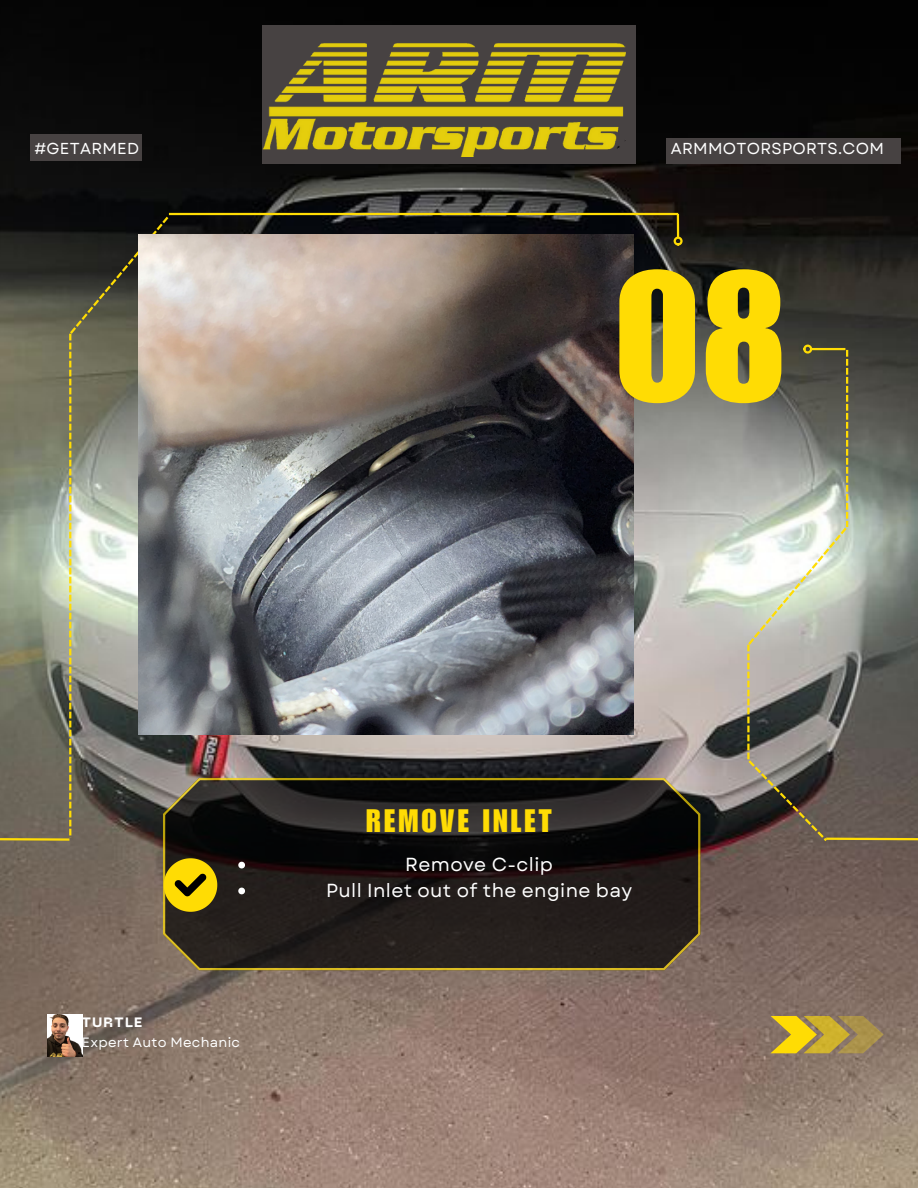
<style>
.page{position:relative;width:918px;height:1188px;background:#fff}
.page>*{position:absolute;margin:0;border:0;box-sizing:border-box;transform-origin:0 0}
.t1{font:180px "Impact LT Std";color:#ffdc04}
.t2{font:31.65px "Impact LT Std";letter-spacing:.1em;color:#ffdc04}
.t3{font:18.9px "Garet";letter-spacing:.02em;color:#fff}
.t4{font:15.9px "Garet";letter-spacing:.02em;color:#fff}
.t5{font:13.5px "Garet";letter-spacing:.02em;color:#fff}
.t6{font:800 13.5px "PP Neue Machina";letter-spacing:.1em;color:#fff}
</style>
<div class="page">
<img style="left:0;top:0;width:918px;height:1188px">
<svg style="left:163px;top:778px;width:537px;height:192px;background:#25201a"></svg>
<hr style="left:169px;top:213px;width:509px;height:2px;background:#ffdc04">
<hr style="left:812px;top:348px;width:33px;height:2px;background:#ffdc04">
<div style="left:803px;top:345px;width:9px;height:9px;border:2px solid #ffdc04;border-radius:50%"></div>
<svg style="left:0;top:217px;width:168px;height:625px;background:#797b6b"></svg>
<svg style="left:747px;top:350px;width:171px;height:492px;background:#828279"></svg>
<hr style="left:677px;top:214px;width:2px;height:23px;background:#ffdc04">
<div style="left:674px;top:237px;width:9px;height:9px;border:2px solid #ffdc04;border-radius:50%"></div>
<svg style="left:770px;top:1016px;width:114px;height:37px;background:#baa03d"></svg>
<svg style="left:164px;top:858px;width:53px;height:54px;background:#b89f08"></svg>
<img style="left:47px;top:1014px;width:35px;height:43px">
<div style="left:666px;top:138px;width:235px;height:26px;background:#474242"></div>
<div style="left:31px;top:134px;width:111px;height:27px;background:#474242"></div>
<div style="left:263px;top:25px;width:373px;height:139px;background:#474242"></div>
<img style="left:263px;top:43px;width:363px;height:114px">
<img style="left:138px;top:235px;width:495px;height:499px">
<svg style="left:238px;top:862px;width:7px;height:6px"></svg>
<svg style="left:238px;top:888px;width:7px;height:6px"></svg>
<p class="t4" style="left:34px;top:137px;width:106px">#GETARMED</p>
<p class="t4" style="left:671px;top:137px;width:215px">ARMMOTORSPORTS.COM</p>
<p class="t1" style="left:614px;top:272px;width:174px">08</p>
<p class="t6" style="left:82px;top:1017px;width:62px">TURTLE</p>
<p class="t5" style="left:82px;top:1033px;width:160px">Expert Auto Mechanic</p>
<p class="t2" style="left:366px;top:809px;width:187px">REMOVE INLET</p>
<p class="t3" style="left:405px;top:851px;width:149px">Remove C-clip</p>
<p class="t3" style="left:326px;top:876px;width:308px">Pull Inlet out of the engine bay</p>
</div>
